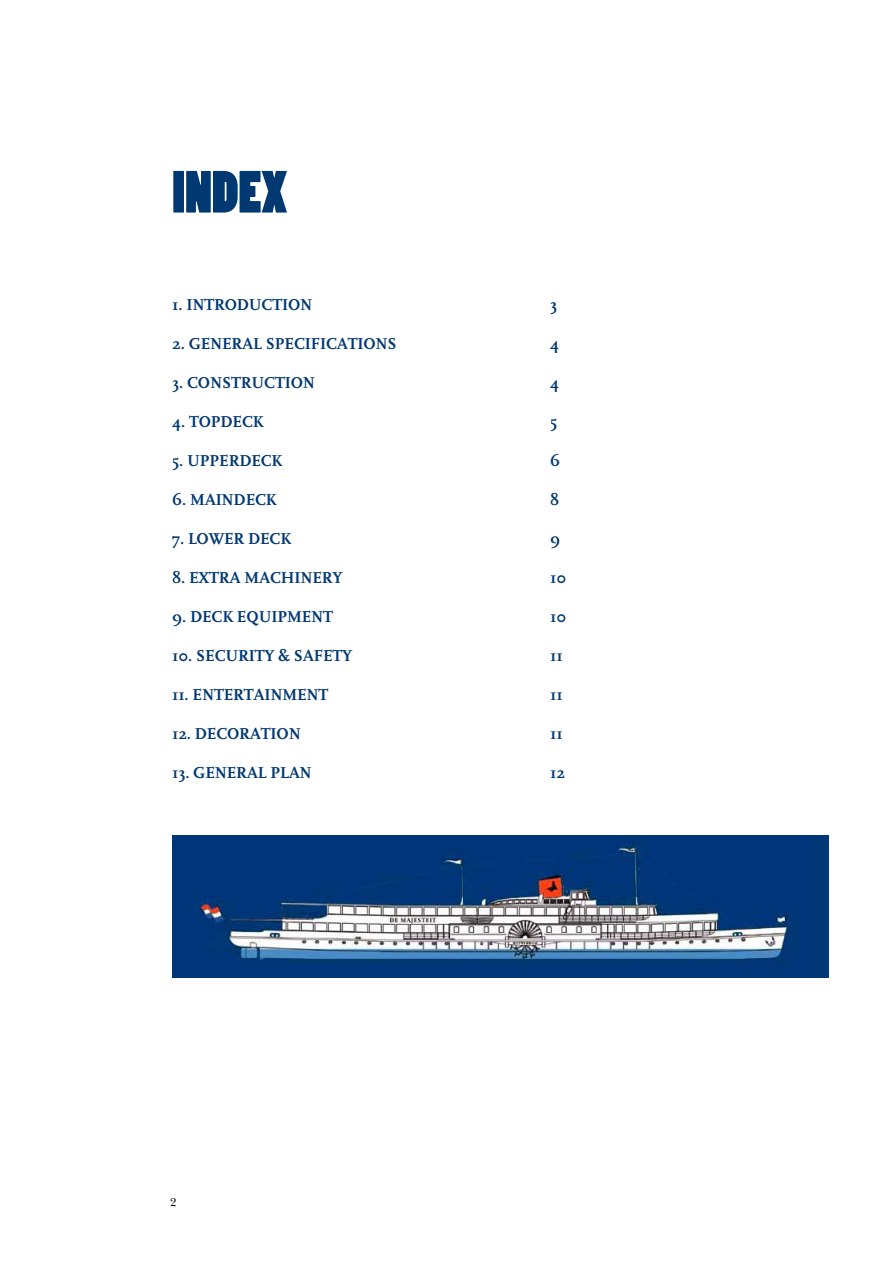
<style>
.page{position:relative;width:893px;height:1263px;background:#fff}
.page>*{position:absolute;margin:0;border:0;box-sizing:border-box;transform-origin:0 0}
.t1{font:55.5px "Poplar Std";color:#003871}
.t2{font:700 16.5px "FF Scala";letter-spacing:-.01em;color:#003871}
.t3{font:12px "New Baskerville Std";color:#000}
</style>
<div class="page">
<img style="left:172px;top:835px;width:656px;height:142px">
<h1 class="t1" style="left:172px;top:162px;width:116px">INDEX</h1>
<p class="t2" style="left:172px;top:295px;width:142px">1. INTRODUCTION</p>
<p class="t2" style="left:550px;top:295px;width:9px">3</p>
<p class="t2" style="left:172px;top:334px;width:226px">2. GENERAL SPECIFICATIONS</p>
<p class="t2" style="left:550px;top:334px;width:11px">4</p>
<p class="t2" style="left:172px;top:373px;width:144px">3. CONSTRUCTION</p>
<p class="t2" style="left:550px;top:373px;width:11px">4</p>
<p class="t2" style="left:172px;top:412px;width:93px">4. TOPDECK</p>
<p class="t2" style="left:550px;top:412px;width:9px">5</p>
<p class="t2" style="left:172px;top:451px;width:112px">5. UPPERDECK</p>
<p class="t2" style="left:550px;top:451px;width:12px">6</p>
<p class="t2" style="left:172px;top:490px;width:106px">6. MAINDECK</p>
<p class="t2" style="left:550px;top:490px;width:11px">8</p>
<p class="t2" style="left:172px;top:529px;width:120px">7. LOWER DECK</p>
<p class="t2" style="left:550px;top:529px;width:12px">9</p>
<p class="t2" style="left:172px;top:568px;width:172px">8. EXTRA MACHINERY</p>
<p class="t2" style="left:550px;top:568px;width:18px">10</p>
<p class="t2" style="left:172px;top:607px;width:162px">9. DECK EQUIPMENT</p>
<p class="t2" style="left:550px;top:607px;width:18px">10</p>
<p class="t2" style="left:172px;top:646px;width:182px">10. SECURITY &amp; SAFETY</p>
<p class="t2" style="left:550px;top:646px;width:14px">11</p>
<p class="t2" style="left:172px;top:685px;width:158px">11. ENTERTAINMENT</p>
<p class="t2" style="left:550px;top:685px;width:14px">11</p>
<p class="t2" style="left:172px;top:724px;width:130px">12. DECORATION</p>
<p class="t2" style="left:550px;top:724px;width:14px">11</p>
<p class="t2" style="left:172px;top:763px;width:141px">13. GENERAL PLAN</p>
<p class="t2" style="left:550px;top:763px;width:16px">12</p>
<p class="t3" style="left:170px;top:1195px;width:8px">2</p>
</div>
